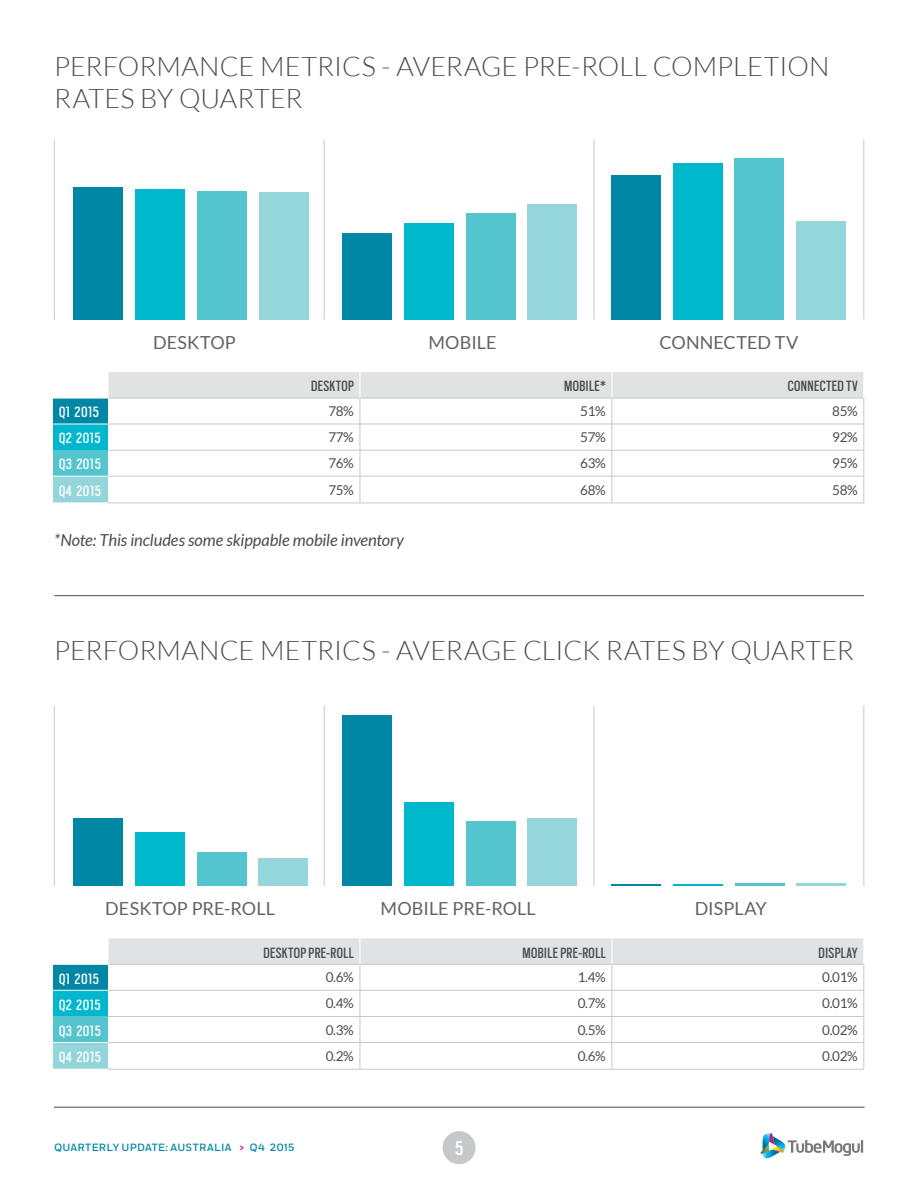
<style>
.page{position:relative;width:918px;height:1188px;background:#fff}
.page>*{position:absolute;margin:0;border:0;box-sizing:border-box;transform-origin:0 0}
.Chart_headers{font:300 27px/32.4px "Lato";color:#4b4c4d}
.t1{font:22.05px "Scout Cond";color:#fff}
.Chart_headers-2{font:18px "Lato";letter-spacing:.005em;color:#636366}
.t2{font:16.5px "Scout Cond";letter-spacing:.025em;color:#4b4c4d}
.t3{font:16.5px "Scout Cond";letter-spacing:.025em;color:#fff}
.body{font:italic 16.5px "Lato";letter-spacing:-.005em;color:#4b4c4d}
.Matrix_numbers{font:13.5px "Lato";letter-spacing:-.025em;color:#4b4c4d}
.t4{font:10.5px "Fort";letter-spacing:.025em;color:#0087a5}
.s1{color:#cc017a}
</style>
<div class="page">
<hr style="left:54px;top:595px;width:810px;height:1px;background:#4b4c4d">
<hr style="left:54px;top:139px;width:1px;height:180px;background:#c7c8ca">
<hr style="left:864px;top:139px;width:1px;height:180px;background:#c7c8ca">
<hr style="left:324px;top:139px;width:1px;height:180px;background:#c7c8ca">
<hr style="left:594px;top:139px;width:1px;height:180px;background:#c7c8ca">
<hr style="left:54px;top:706px;width:1px;height:180px;background:#c7c8ca">
<hr style="left:864px;top:706px;width:1px;height:180px;background:#c7c8ca">
<hr style="left:324px;top:706px;width:1px;height:180px;background:#c7c8ca">
<hr style="left:594px;top:706px;width:1px;height:180px;background:#c7c8ca">
<div style="left:443px;top:1131px;width:33px;height:33px;background:#c7c8ca;border-radius:50%"></div>
<hr style="left:54px;top:1107px;width:811px;height:1px;background:#4b4c4d">
<svg style="left:761px;top:1133px;width:102px;height:25px"></svg>
<div style="left:53px;top:964px;width:55px;height:26px;background:#0087a5"></div>
<div style="left:53px;top:990px;width:55px;height:27px;background:#00b7ce"></div>
<div style="left:53px;top:1017px;width:55px;height:25px;background:#54c5cf"></div>
<div style="left:53px;top:1042px;width:55px;height:27px;background:#93d5da"></div>
<hr style="left:108px;top:1069px;width:252px;height:1px;background:#c7c8ca">
<hr style="left:360px;top:1069px;width:252px;height:1px;background:#c7c8ca">
<hr style="left:612px;top:1069px;width:252px;height:1px;background:#c7c8ca">
<hr style="left:53px;top:964px;width:55px;height:1px;background:#fff">
<hr style="left:53px;top:990px;width:55px;height:1px;background:#fff">
<hr style="left:53px;top:1042px;width:55px;height:1px;background:#fff">
<svg style="left:108px;top:938px;width:757px;height:131px"></svg>
<div style="left:53px;top:398px;width:55px;height:26px;background:#0087a5"></div>
<div style="left:53px;top:424px;width:55px;height:26px;background:#00b7ce"></div>
<div style="left:53px;top:450px;width:55px;height:26px;background:#54c5cf"></div>
<div style="left:53px;top:476px;width:55px;height:27px;background:#93d5da"></div>
<hr style="left:108px;top:503px;width:252px;height:1px;background:#c7c8ca">
<hr style="left:360px;top:503px;width:252px;height:1px;background:#c7c8ca">
<hr style="left:612px;top:503px;width:252px;height:1px;background:#c7c8ca">
<hr style="left:53px;top:398px;width:55px;height:1px;background:#fff">
<hr style="left:53px;top:424px;width:55px;height:1px;background:#fff">
<hr style="left:53px;top:476px;width:55px;height:1px;background:#fff">
<svg style="left:108px;top:372px;width:757px;height:131px"></svg>
<div style="left:74px;top:187px;width:49px;height:132px;background:#0087a6"></div>
<div style="left:135px;top:189px;width:50px;height:130px;background:#00b8cc"></div>
<div style="left:197px;top:191px;width:50px;height:128px;background:#54c4cf"></div>
<div style="left:259px;top:192px;width:49px;height:127px;background:#94d6d9"></div>
<div style="left:342px;top:233px;width:50px;height:86px;background:#0087a6"></div>
<div style="left:404px;top:223px;width:50px;height:96px;background:#00b8cc"></div>
<div style="left:466px;top:213px;width:49px;height:106px;background:#54c4cf"></div>
<div style="left:528px;top:204px;width:49px;height:115px;background:#94d6d9"></div>
<div style="left:611px;top:175px;width:50px;height:144px;background:#0087a6"></div>
<div style="left:673px;top:163px;width:49px;height:156px;background:#00b8cc"></div>
<div style="left:735px;top:158px;width:49px;height:161px;background:#54c4cf"></div>
<div style="left:797px;top:221px;width:49px;height:98px;background:#94d6d9"></div>
<div style="left:74px;top:818px;width:49px;height:68px;background:#0087a6"></div>
<div style="left:135px;top:832px;width:50px;height:54px;background:#00b8cc"></div>
<div style="left:197px;top:852px;width:49px;height:34px;background:#54c4cf"></div>
<div style="left:259px;top:858px;width:49px;height:28px;background:#94d6d9"></div>
<div style="left:342px;top:715px;width:50px;height:171px;background:#0087a6"></div>
<div style="left:404px;top:802px;width:50px;height:84px;background:#00b8cc"></div>
<div style="left:466px;top:822px;width:49px;height:64px;background:#54c4cf"></div>
<div style="left:528px;top:818px;width:49px;height:68px;background:#94d6d9"></div>
<hr style="left:611px;top:885px;width:50px;height:1px;background:#0087a6">
<hr style="left:673px;top:885px;width:49px;height:1px;background:#00b8cc">
<hr style="left:735px;top:883px;width:49px;height:3px;background:#54c4cf">
<hr style="left:797px;top:883px;width:49px;height:3px;background:#94d6d9">
<p class="Chart_headers" style="left:54px;top:50px;width:777px">PERFORMANCE METRICS - AVERAGE PRE-ROLL COMPLETION<br>RATES BY QUARTER</p>
<p class="Chart_headers-2" style="left:153px;top:332px;width:84px">DESKTOP</p>
<p class="Chart_headers-2" style="left:428px;top:332px;width:70px">MOBILE</p>
<p class="Chart_headers-2" style="left:660px;top:332px;width:140px">CONNECTED TV</p>
<p class="t2" style="left:311px;top:377px;width:44px">DESKTOP</p>
<p class="t2" style="left:564px;top:377px;width:43px">MOBILE*</p>
<p class="t2" style="left:788px;top:377px;width:71px">CONNECTED TV</p>
<p class="t3" style="left:59px;top:403px;width:41px">Q1 2015</p>
<p class="Matrix_numbers" style="left:328px;top:404px;width:27px">78%</p>
<p class="Matrix_numbers" style="left:580px;top:404px;width:27px">51%</p>
<p class="Matrix_numbers" style="left:832px;top:404px;width:27px">85%</p>
<p class="t3" style="left:59px;top:430px;width:43px">Q2 2015</p>
<p class="Matrix_numbers" style="left:328px;top:430px;width:27px">77%</p>
<p class="Matrix_numbers" style="left:580px;top:430px;width:27px">57%</p>
<p class="Matrix_numbers" style="left:832px;top:430px;width:27px">92%</p>
<p class="t3" style="left:59px;top:456px;width:43px">Q3 2015</p>
<p class="Matrix_numbers" style="left:328px;top:456px;width:27px">76%</p>
<p class="Matrix_numbers" style="left:580px;top:456px;width:27px">63%</p>
<p class="Matrix_numbers" style="left:832px;top:456px;width:27px">95%</p>
<p class="t3" style="left:59px;top:482px;width:43px">Q4 2015</p>
<p class="Matrix_numbers" style="left:328px;top:482px;width:27px">75%</p>
<p class="Matrix_numbers" style="left:580px;top:482px;width:27px">68%</p>
<p class="Matrix_numbers" style="left:832px;top:482px;width:27px">58%</p>
<p class="body" style="left:54px;top:530px;width:351px">*Note: This includes some skippable mobile inventory</p>
<p class="Chart_headers" style="left:54px;top:634px;width:801px">PERFORMANCE METRICS - AVERAGE CLICK RATES BY QUARTER</p>
<p class="Chart_headers-2" style="left:105px;top:899px;width:171px">DESKTOP PRE-ROLL</p>
<p class="Chart_headers-2" style="left:381px;top:899px;width:157px">MOBILE PRE-ROLL</p>
<p class="Chart_headers-2" style="left:695px;top:899px;width:74px">DISPLAY</p>
<p class="t2" style="left:263px;top:944px;width:92px">DESKTOP PRE-ROLL</p>
<p class="t2" style="left:523px;top:944px;width:85px">MOBILE PRE-ROLL</p>
<p class="t2" style="left:819px;top:944px;width:41px">DISPLAY</p>
<p class="t3" style="left:59px;top:970px;width:41px">Q1 2015</p>
<p class="Matrix_numbers" style="left:326px;top:970px;width:30px">0.6%</p>
<p class="Matrix_numbers" style="left:578px;top:970px;width:30px">1.4%</p>
<p class="Matrix_numbers" style="left:822px;top:970px;width:37px">0.01%</p>
<p class="t3" style="left:59px;top:996px;width:43px">Q2 2015</p>
<p class="Matrix_numbers" style="left:326px;top:996px;width:30px">0.4%</p>
<p class="Matrix_numbers" style="left:578px;top:996px;width:30px">0.7%</p>
<p class="Matrix_numbers" style="left:822px;top:996px;width:37px">0.01%</p>
<p class="t3" style="left:59px;top:1022px;width:43px">Q3 2015</p>
<p class="Matrix_numbers" style="left:326px;top:1022px;width:30px">0.3%</p>
<p class="Matrix_numbers" style="left:578px;top:1022px;width:30px">0.5%</p>
<p class="Matrix_numbers" style="left:822px;top:1022px;width:37px">0.02%</p>
<p class="t3" style="left:59px;top:1048px;width:43px">Q4 2015</p>
<p class="Matrix_numbers" style="left:326px;top:1048px;width:30px">0.2%</p>
<p class="Matrix_numbers" style="left:578px;top:1048px;width:30px">0.6%</p>
<p class="Matrix_numbers" style="left:822px;top:1048px;width:37px">0.02%</p>
<p class="t4" style="left:54px;top:1141px;width:242px">QUARTERLY UPDATE: AUSTRALIA <span class="s1">&gt;</span> Q4 2015</p>
<p class="t1" style="left:455px;top:1136px;width:10px">5</p>
</div>
